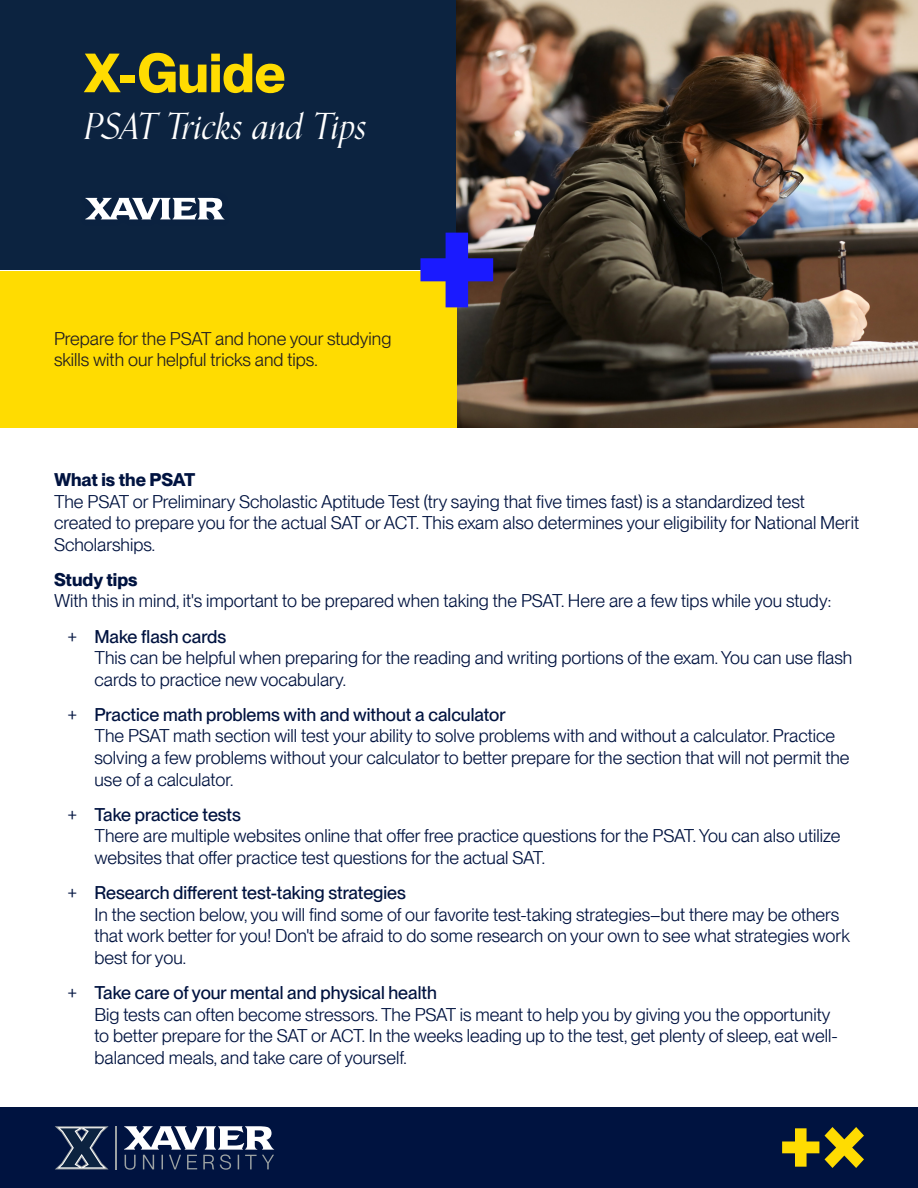
<style>
.page{position:relative;width:918px;height:1188px;background:#fff}
.page>*{position:absolute;margin:0;border:0;box-sizing:border-box;transform-origin:0 0}
.Letter_Body{font:700 54px "PP Neue Montreal";color:#ffdc01}
.Letter_Body-2{font:italic 36px "Orpheus Pro";letter-spacing:-.005em;color:#fff}
.Bulleted_List{font:18px/21.6px "PP Neue Montreal";color:#001340}
.t1{font:18px/21.6px "PP Neue Montreal";color:#231f20}
.s1{font-weight:700}
.s2{font-weight:500}
</style>
<div class="page">
<div style="left:0;top:0;width:457px;height:270px;background:#0c2340"></div>
<img style="left:457px;top:0;width:461px;height:428px">
<div style="left:79px;top:190px;width:152px;height:37px;background:#001340;opacity:.3"></div>
<svg style="left:85px;top:198px;width:140px;height:21px"></svg>
<div style="left:0;top:1107px;width:918px;height:81px;background:#001340"></div>
<svg style="left:55px;top:1126px;width:54px;height:43px"></svg>
<hr style="left:115px;top:1126px;width:1px;height:43px;background:#9ca2a3">
<svg style="left:124px;top:1126px;width:150px;height:44px"></svg>
<svg style="left:782px;top:1127px;width:82px;height:41px"></svg>
<div style="left:0;top:271px;width:457px;height:157px;background:#ffdc01"></div>
<svg style="left:420px;top:233px;width:73px;height:74px"></svg>
<p class="Letter_Body" style="left:84px;top:40px;width:203px">X-Guide</p>
<p class="Letter_Body-2" style="left:84px;top:98px;width:285px">PSAT Tricks and Tips</p>
<p class="t1" style="left:54px;top:328px;width:339px">Prepare for the PSAT and hone your studying skills with our helpful tricks and tips.</p>
<p class="Bulleted_List" style="left:54px;top:469px;width:807px"><span class="s1">What is the PSAT<br></span>The PSAT or Preliminary Scholastic Aptitude Test (try saying that five times fast) is a standardized test created to prepare you for the actual SAT or ACT. This exam also determines your eligibility for National Merit Scholarships.</p>
<p class="Bulleted_List" style="left:54px;top:569px;width:779px"><span class="s1">Study tips<br></span>With this in mind, it's important to be prepared when taking the PSAT. Here are a few tips while you study:</p>
<p class="Bulleted_List" style="left:94px;top:625px;width:759px;text-indent:-27px">+ <span class="s2">Make flash cards<br></span>This can be helpful when preparing for the reading and writing portions of the exam. You can use flash cards to practice new vocabulary.</p>
<p class="Bulleted_List" style="left:94px;top:704px;width:757px;text-indent:-27px">+ <span class="s2">Practice math problems with and without a calculator<br></span>The PSAT math section will test your ability to solve problems with and without a calculator. Practice solving a few problems without your calculator to better prepare for the section that will not permit the use of a calculator.</p>
<p class="Bulleted_List" style="left:94px;top:804px;width:747px;text-indent:-27px">+ <span class="s2">Take practice tests<br></span>There are multiple websites online that offer free practice questions for the PSAT. You can also utilize websites that offer practice test questions for the actual SAT.</p>
<p class="Bulleted_List" style="left:94px;top:882px;width:757px;text-indent:-27px">+ <span class="s2">Research different test-taking strategies<br></span>In the section below, you will find some of our favorite test-taking strategies–but there may be others that work better for you! Don't be afraid to do some research on your own to see what strategies work best for you.</p>
<p class="Bulleted_List" style="left:94px;top:982px;width:745px;text-indent:-27px">+ <span class="s2">Take care of your mental and physical health<br></span>Big tests can often become stressors. The PSAT is meant to help you by giving you the opportunity to better prepare for the SAT or ACT. In the weeks leading up to the test, get plenty of sleep, eat well&shy;balanced meals, and take care of yourself.</p>
</div>
